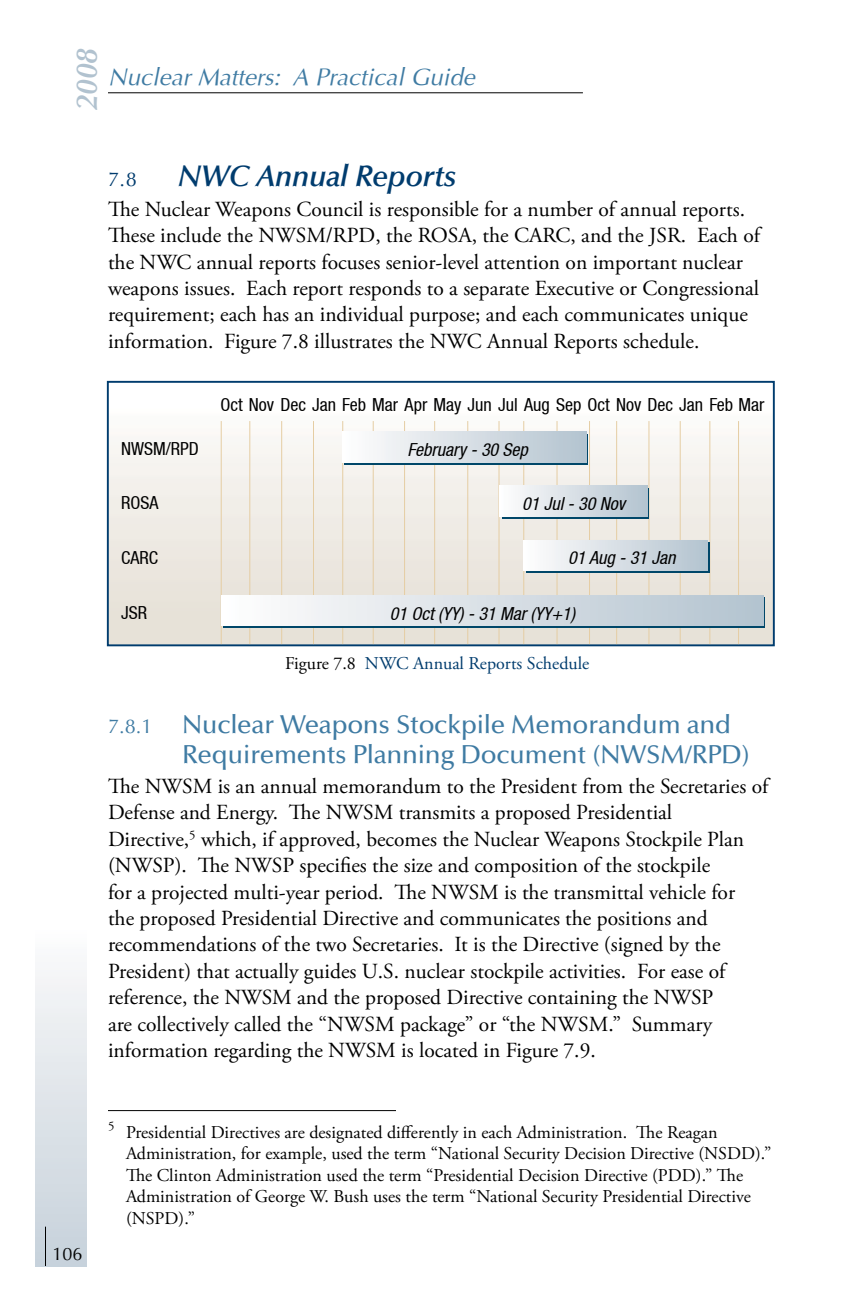
<style>
.page{position:relative;width:864px;height:1296px;background:#fff}
.page>*{position:absolute;margin:0;border:0;box-sizing:border-box;transform-origin:0 0}
.t1{font:italic 600 30px "Optima";letter-spacing:-.01em;color:#003c6e}
.t2{font:italic 600 30px "Optima";color:#b1c2cf}
.t3{font:500 26px/30px "Optima";letter-spacing:-.01em;color:#3f7ba3}
.t4{font:italic 24px "Optima";color:#3f7ba3}
.t5{font:21.6px/26.4px "Adobe Garamond Pro";color:#000}
.t6{font:20px "Optima";color:#003c6e}
.t7{font:18px/21.6px "Adobe Garamond Pro";color:#000}
.t8{font:condensed 18px "Helvetica Neue LT";color:#000}
.t9{font:italic condensed 18px "Helvetica Neue LT";color:#000}
.t10{font:18px "Adobe Garamond Pro";color:#003c6e}
.t11{font:18px "Optima";color:#000}
.s1{color:#000}
.s2{font-weight:400;font-size:20px}
</style>
<div class="page">
<div style="left:36px;top:890px;width:50px;height:376px;background:linear-gradient(to bottom,#fff,#c6d1da)"></div>
<hr style="left:45px;top:1227px;width:1px;height:39px;background:#000">
<hr style="left:108px;top:92px;width:475px;height:1px;background:#000">
<hr style="left:108px;top:1110px;width:288px;height:1px;background:#000">
<div style="left:108px;top:382px;width:666px;height:263px;background:linear-gradient(to bottom,#fdfdfd,#e3ddd2)"></div>
<div style="left:107px;top:381px;width:668px;height:265px;border:2px solid #003c6e"></div>
<hr style="left:221px;top:421px;width:1px;height:223px;background:#e5cda3">
<hr style="left:249px;top:421px;width:1px;height:223px;background:#e5cda3">
<hr style="left:281px;top:421px;width:1px;height:223px;background:#e5cda3">
<hr style="left:313px;top:421px;width:1px;height:223px;background:#e5cda3">
<hr style="left:680px;top:421px;width:1px;height:223px;background:#e5cda3">
<hr style="left:709px;top:421px;width:1px;height:223px;background:#e5cda3">
<hr style="left:738px;top:421px;width:1px;height:223px;background:#e5cda3">
<hr style="left:523px;top:421px;width:1px;height:223px;background:#e5cda3">
<hr style="left:404px;top:421px;width:1px;height:223px;background:#e5cda3">
<hr style="left:434px;top:421px;width:1px;height:223px;background:#e5cda3">
<hr style="left:467px;top:421px;width:1px;height:223px;background:#e5cda3">
<hr style="left:373px;top:421px;width:1px;height:223px;background:#e5cda3">
<hr style="left:499px;top:421px;width:1px;height:223px;background:#e5cda3">
<hr style="left:648px;top:421px;width:1px;height:223px;background:#e5cda3">
<hr style="left:616px;top:421px;width:1px;height:223px;background:#e5cda3">
<hr style="left:589px;top:421px;width:1px;height:223px;background:#e5cda3">
<hr style="left:557px;top:421px;width:1px;height:223px;background:#e5cda3">
<hr style="left:342px;top:421px;width:1px;height:223px;background:#e5cda3">
<div style="left:223px;top:598px;width:542px;height:30px;background:#004769"></div>
<div style="left:222px;top:595px;width:541px;height:31px;background:linear-gradient(to right,#fefdfd,#b3c3cf)"></div>
<div style="left:345px;top:434px;width:243px;height:30px;background:linear-gradient(to right,#fefdfd,#b3c3cf)"></div>
<div style="left:343px;top:432px;width:244px;height:30px;background:linear-gradient(to right,#fefdfd,#b3c3cf)"></div>
<div style="left:502px;top:488px;width:147px;height:30px;background:linear-gradient(to right,#fdfcfc,#b3c3cf)"></div>
<div style="left:499px;top:486px;width:148px;height:30px;background:linear-gradient(to right,#fffdfd,#b4c4d0)"></div>
<div style="left:526px;top:543px;width:184px;height:30px;background:linear-gradient(to right,#004769,#004769)"></div>
<div style="left:523px;top:540px;width:185px;height:30px;background:linear-gradient(to right,#fffdfd,#b3c3cf)"></div>
<h1 class="t2" style="left:69px;top:110px;width:63px;rotate:-90deg">2008</h1>
<p class="t4" style="left:108px;top:63px;width:368px">Nuclear Matters: A Practical Guide</p>
<p class="t6" style="left:108px;top:167px;width:30px">7.8</p>
<h1 class="t1" style="left:178px;top:158px;width:280px">NWC Annual Reports</h1>
<p class="t5" style="left:108px;top:197px;width:654px">The Nuclear Weapons Council is responsible for a number of annual reports.<br>These include the NWSM/RPD, the ROSA, the CARC, and the JSR. Each of the NWC annual reports focuses senior-level attention on important nuclear weapons issues. Each report responds to a separate Executive or Congressional requirement; each has an individual purpose; and each communicates unique information. Figure 7.8 illustrates the NWC Annual Reports schedule.</p>
<p class="t8" style="left:121px;top:438px;width:79px">NWSM/RPD</p>
<p class="t8" style="left:220px;top:394px;width:546px">Oct Nov Dec Jan Feb Mar Apr May Jun Jul Aug Sep Oct Nov Dec Jan Feb Mar</p>
<p class="t9" style="left:408px;top:439px;width:122px">February - 30 Sep</p>
<p class="t8" style="left:121px;top:493px;width:39px">ROSA</p>
<p class="t9" style="left:522px;top:493px;width:105px">01 Jul - 30 Nov</p>
<p class="t8" style="left:121px;top:547px;width:39px">CARC</p>
<p class="t9" style="left:568px;top:548px;width:109px">01 Aug - 31 Jan</p>
<p class="t8" style="left:121px;top:602px;width:28px">JSR</p>
<p class="t9" style="left:390px;top:603px;width:187px">01 Oct (YY) - 31 Mar (YY+1)</p>
<p class="t10" style="left:285px;top:653px;width:306px"><span class="s1">Figure 7.8</span> NWC Annual Reports Schedule</p>
<p class="t3" style="left:182px;top:710px;width:570px;text-indent:-74px"><span class="s2">7.8.1</span> Nuclear Weapons Stockpile Memorandum and<br>Requirements Planning Document (NWSM/RPD)</p>
<p class="t5" style="left:108px;top:774px;width:662px">The NWSM is an annual memorandum to the President from the Secretaries of Defense and Energy. The NWSM transmits a proposed Presidential<br>Directive, which, if approved, becomes the Nuclear Weapons Stockpile Plan (NWSP). The NWSP specifies the size and composition of the stockpile<br>for a projected multi-year period. The NWSM is the transmittal vehicle for<br>the proposed Presidential Directive and communicates the positions and recommendations of the two Secretaries. It is the Directive (signed by the President) that actually guides U.S. nuclear stockpile activities. For ease of reference, the NWSM and the proposed Directive containing the NWSP<br>are collectively called the “NWSM package” or “the NWSM.” Summary information regarding the NWSM is located in Figure 7.9.</p>
<p class="t11" style="left:52px;top:1244px;width:32px">106</p>
<p class="t7" style="left:126px;top:1122px;width:647px">Presidential Directives are designated differently in each Administration. The Reagan Administration, for example, used the term “National Security Decision Directive (NSDD).” The Clinton Administration used the term “Presidential Decision Directive (PDD).” The Administration of George W. Bush uses the term “National Security Presidential Directive (NSPD).”</p>
</div>
